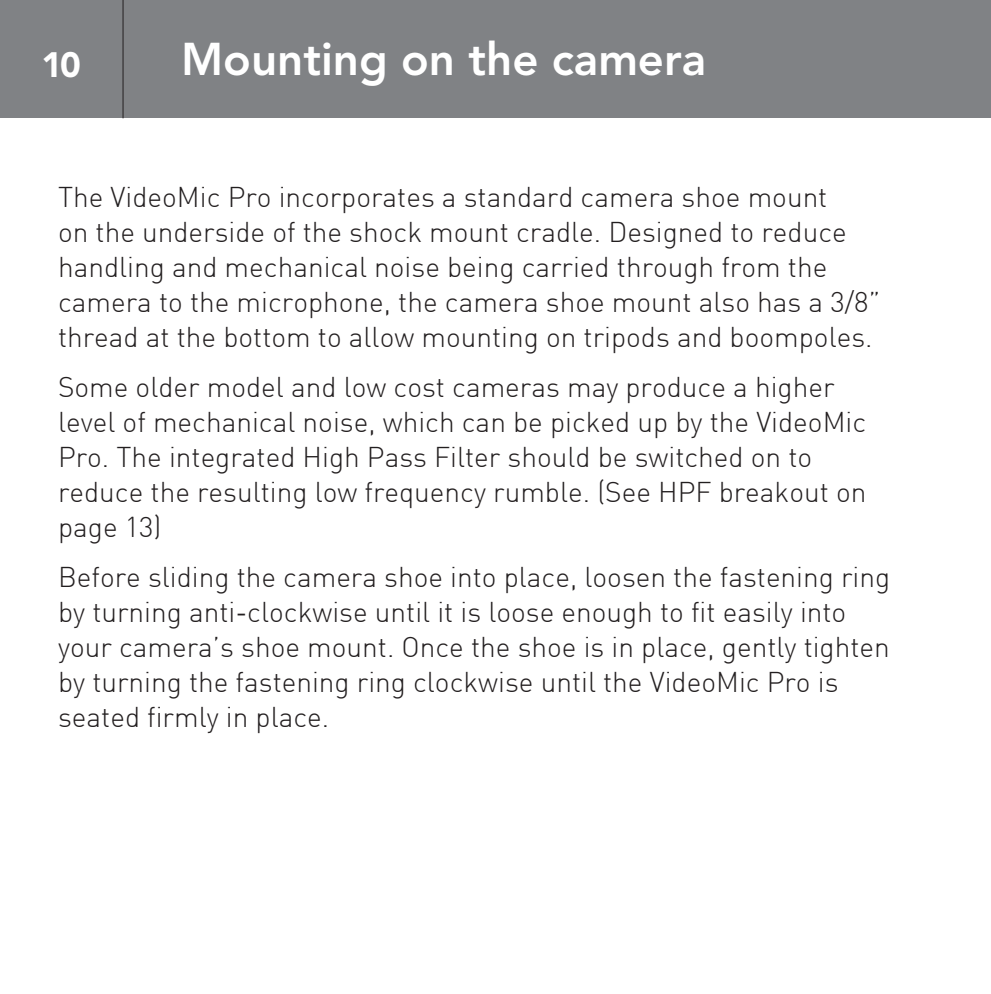
<style>
.page{position:relative;width:991px;height:994px;background:#fff}
.page>*{position:absolute;margin:0;border:0;box-sizing:border-box;transform-origin:0 0}
.t1{font:800 45.5px "Avenir";color:#fff}
.t2{font:900 35px "Avenir";color:#fff}
.t3{font:300 28px/35px "DIN";color:#231f20}
</style>
<div class="page">
<div style="left:0;top:0;width:990px;height:118px;background:#808285"></div>
<hr style="left:122px;top:0;width:2px;height:118px;background:#231f20">
<p class="t2" style="left:41px;top:44px;width:41px">10</p>
<h1 class="t1" style="left:181px;top:32px;width:526px">Mounting on the camera</h1>
<p class="t3" style="left:58px;top:179px;width:823px">The VideoMic Pro incorporates a standard camera shoe mount<br>on the underside of the shock mount cradle. Designed to reduce handling and mechanical noise being carried through from the camera to the microphone, the camera shoe mount also has a 3/8” thread at the bottom to allow mounting on tripods and boompoles.</p>
<p class="t3" style="left:58px;top:369px;width:809px">Some older model and low cost cameras may produce a higher level of mechanical noise, which can be picked up by the VideoMic Pro. The integrated High Pass Filter should be switched on to reduce the resulting low frequency rumble. (See HPF breakout on page 13)</p>
<p class="t3" style="left:58px;top:558px;width:833px">Before sliding the camera shoe into place, loosen the fastening ring by turning anti-clockwise until it is loose enough to fit easily into your camera’s shoe mount. Once the shoe is in place, gently tighten by turning the fastening ring clockwise until the VideoMic Pro is seated firmly in place.</p>
</div>
